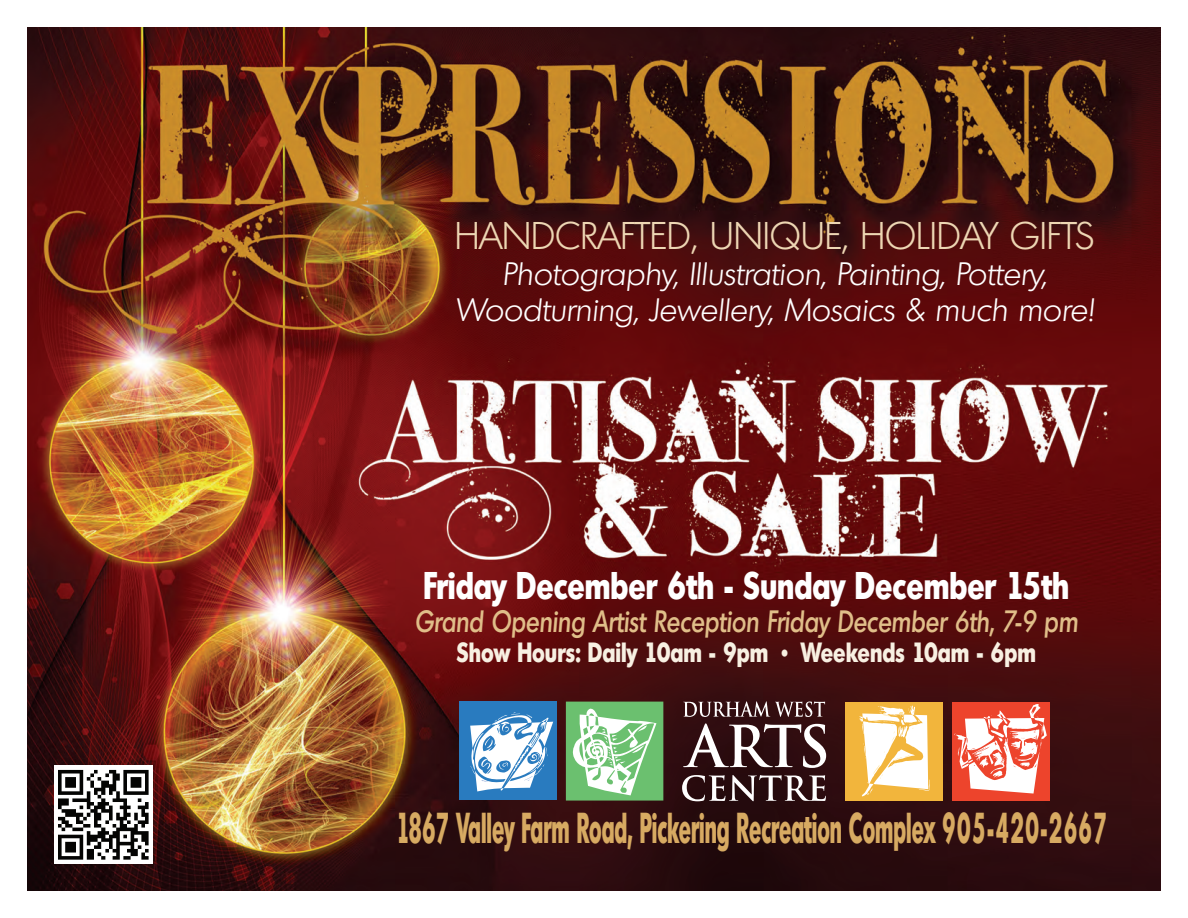
<style>
.page{position:relative;width:1188px;height:918px;background:#fff}
.page>*{position:absolute;margin:0;border:0;box-sizing:border-box;transform-origin:0 0}
.t1{font:700 42px "Montreal TS";color:#d7aa62;scale:.51 1}
.t2{font:700 37.5px "Montreal TS";color:#fff;scale:.81 1}
.t3{font:300 37.5px "Montreal TS";color:#edd6b3}
.t4{font:italic 300 31.5px/36px "Montreal TS";color:#fff;text-align:center}
.t5{font:italic 500 30px "Montreal TS";color:#e0be89;scale:.81 1}
.t6{font:700 27px "Montreal TS";color:#f8f0e2;scale:.81 1}
.s1{font-size:36px}
</style>
<div class="page">
<img style="left:27px;top:27px;width:1134px;height:864px">
<div style="left:952px;top:702px;width:98px;height:99px;background:#ed442c"></div>
<div style="left:566px;top:702px;width:97px;height:99px;background:#6bc06f"></div>
<svg style="left:683px;top:701px;width:142px;height:16px;background:#6b4f51"></svg>
<svg style="left:682px;top:775px;width:144px;height:26px"></svg>
<svg style="left:683px;top:723px;width:143px;height:45px"></svg>
<svg style="left:573px;top:708px;width:83px;height:87px"></svg>
<div style="left:459px;top:701px;width:98px;height:99px;background:#297bbf"></div>
<svg style="left:954px;top:704px;width:93px;height:90px"></svg>
<svg style="left:470px;top:712px;width:83px;height:79px"></svg>
<div style="left:846px;top:702px;width:97px;height:99px;background:#f2b53c"></div>
<svg style="left:859px;top:706px;width:71px;height:90px"></svg>
<img style="left:54px;top:766px;width:99px;height:98px">
<p class="t3" style="left:455px;top:222px;width:641px">HANDCRAFTED, UNIQUE, HOLIDAY GIFTS</p>
<p class="t4" style="left:455px;top:259px;width:641px">Photography, Illustration, Painting, Pottery,<br>Woodturning, Jewellery, Mosaics &amp; much more!</p>
<p class="t2" style="left:423px;top:572px;width:799px">Friday December 6th - Sunday December 15th</p>
<p class="t5" style="left:415px;top:611px;width:820px">Grand Opening Artist Reception Friday December 6th, 7-9 pm</p>
<p class="t6" style="left:457px;top:643px;width:716px">Show Hours: Daily 10am - 9pm <span class="s1">•</span> Weekends 10am - 6pm</p>
<h1 class="t1" style="left:396px;top:813px;width:1395px">1867 Valley Farm Road, Pickering Recreation Complex 905-420-2667</h1>
</div>
